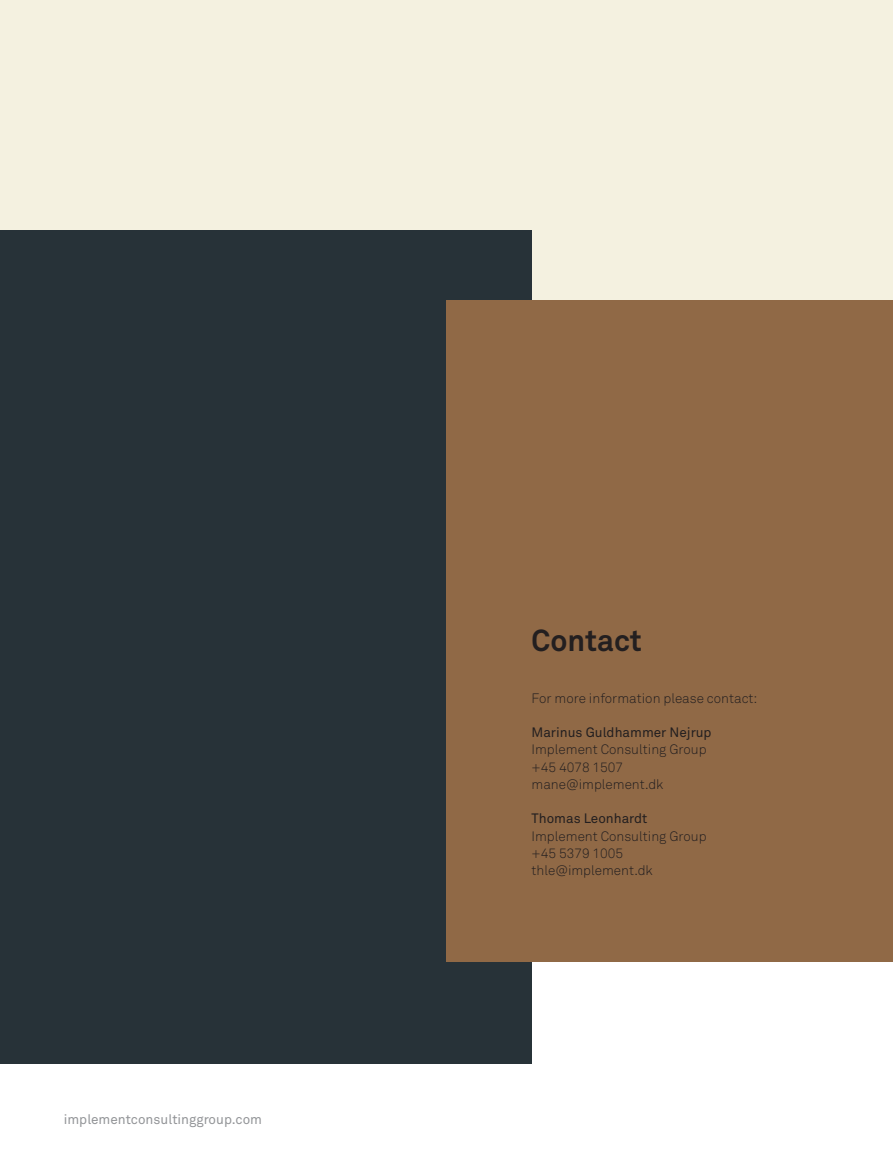
<style>
.page{position:relative;width:893px;height:1170px;background:#fff}
.page>*{position:absolute;margin:0;border:0;box-sizing:border-box;transform-origin:0 0}
.t1{font:700 30px "Akkurat Pro";color:#231f20}
.t2{font:13.5px/17.2px "Akkurat Light Pro";color:#231f20}
.t3{font:13.5px "Akkurat Pro";color:#231f20}
.t4{font:13.5px "Akkurat Pro";color:#939598}
</style>
<div class="page">
<div style="left:0;top:0;width:893px;height:909px;background:#f4f1e0"></div>
<div style="left:0;top:230px;width:531px;height:833px;background:#273238"></div>
<div style="left:446px;top:300px;width:447px;height:661px;background:#906946"></div>
<p class="t4" style="left:64px;top:1111px;width:200px">implementconsultinggroup.com</p>
<h1 class="t1" style="left:531px;top:622px;width:112px">Contact</h1>
<p class="t2" style="left:531px;top:689px;width:227px">For more information please contact:</p>
<p class="t3" style="left:531px;top:724px;width:182px">Marinus Guldhammer Nejrup</p>
<p class="t2" style="left:531px;top:741px;width:177px">Implement Consulting Group +45 4078 1507 mane@implement.dk</p>
<p class="t3" style="left:531px;top:810px;width:117px">Thomas Leonhardt</p>
<p class="t2" style="left:531px;top:827px;width:177px">Implement Consulting Group +45 5379 1005 thle@implement.dk</p>
</div>
